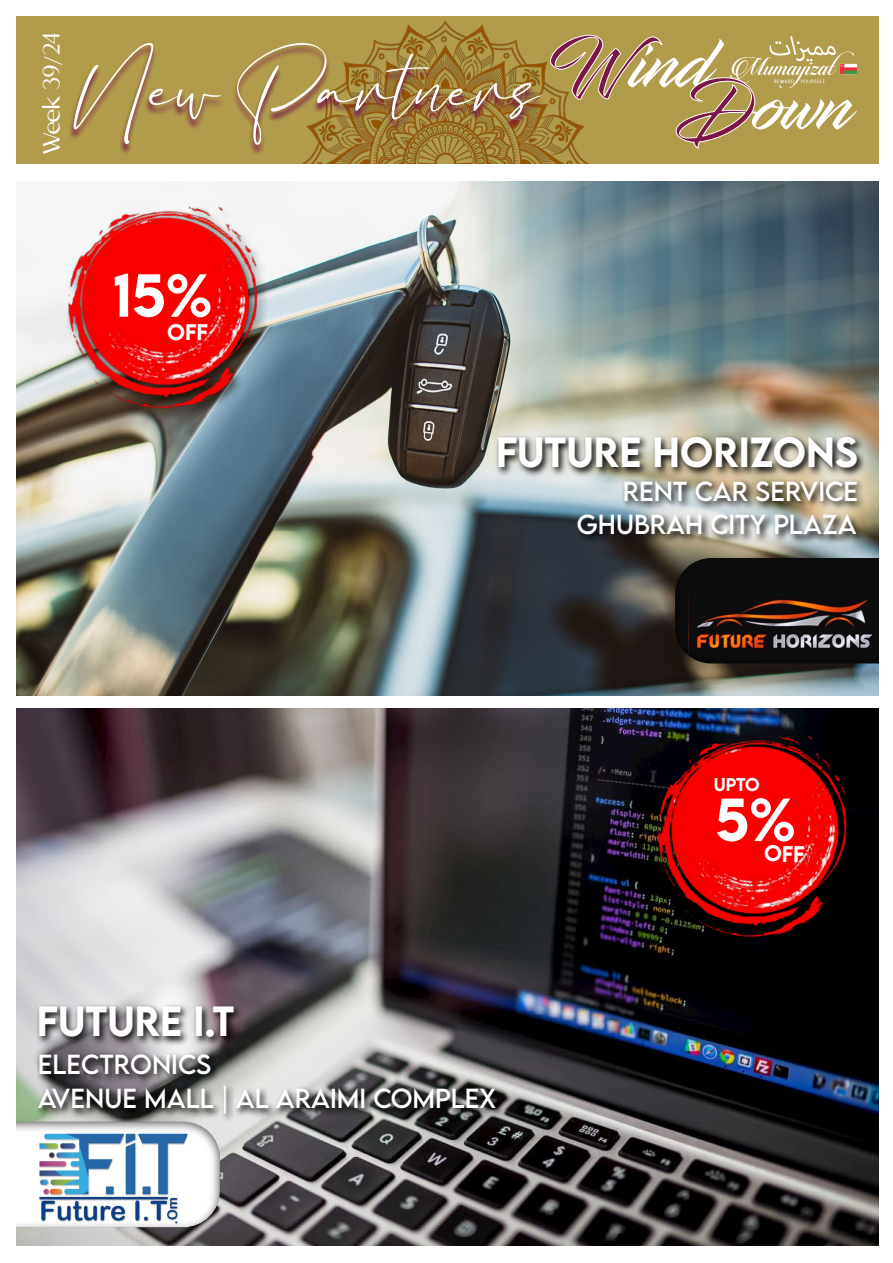
<style>
.page{position:relative;width:893px;height:1263px;background:#fff}
.page>*{position:absolute;margin:0;border:0;box-sizing:border-box;transform-origin:0 0}
.t1{font:81.15px "Bacalisties";color:#fff}
.t2{font:71.7px "Infinite Stroke";color:#fff}
.t3{font:500 54px "LEMONMILK";color:#fff}
.t4{font:500 37.5px "LEMONMILK";color:#fff}
.t5{font:24.6px/33.8px "LEMONMILK";color:#fff;text-align:right}
.t6{font:23.7px "APOLLO";color:#fff}
.t7{font:500 16.5px "LEMONMILK";color:#fff}
.s1{color:#7b1647}
</style>
<div class="page">
<div style="left:1px;top:8px;width:890px;height:165px;background:#b09c4b"></div>
<img style="left:16px;top:181px;width:863px;height:515px">
<div style="left:661px;top:557px;width:232px;height:117px;background:#000;opacity:.64"></div>
<img style="left:299px;top:20px;width:293px;height:145px">
<div style="left:1px;top:165px;width:885px;height:16px;background:#fff"></div>
<img style="left:16px;top:181px;width:302px;height:274px">
<img style="left:16px;top:708px;width:863px;height:538px">
<div style="left:0;top:1110px;width:233px;height:117px;background:#000;opacity:.64"></div>
<img style="left:603px;top:694px;width:276px;height:290px">
<div style="left:1px;top:0;width:15px;height:1259px;background:#fff"></div>
<div style="left:880px;top:0;width:13px;height:1260px;background:#fff"></div>
<div style="left:68px;top:44px;width:478px;height:112px;background:#6f004a;opacity:.93"></div>
<svg style="left:495px;top:434px;width:372px;height:43px;background:#8d8a7e"></svg>
<svg style="left:621px;top:478px;width:245px;height:33px;background:#9d9a8b"></svg>
<img style="left:575px;top:511px;width:290px;height:33px">
<img style="left:731px;top:37px;width:126px;height:51px">
<div style="left:0;top:0;width:893px;height:15px;background:#fff"></div>
<svg style="left:36px;top:1003px;width:208px;height:44px;background:#817d80"></svg>
<svg style="left:36px;top:1051px;width:184px;height:32px;background:#626063"></svg>
<svg style="left:35px;top:1083px;width:470px;height:40px;background:#6c6c6b"></svg>
<svg style="left:765px;top:845px;width:39px;height:17px"></svg>
<svg style="left:168px;top:324px;width:39px;height:17px"></svg>
<p class="t6" style="left:37px;top:154px;width:122px;rotate:-90deg">Week 39/24</p>
<h1 class="t1" style="left:74px;top:20px;width:468px">New Partners</h1>
<h2 class="t2" style="left:549px;top:20px;width:169px"><span class="s1">W</span>ind</h2>
<h2 class="t2" style="left:684px;top:62px;width:173px"><span class="s1">D</span>own</h2>
<h3 class="t3" style="left:113px;top:260px;width:101px">15%</h3>
<h3 class="t4" style="left:496px;top:427px;width:361px">FUTURE HORIZONS</h3>
<p class="t5" style="left:577px;top:474px;width:283px">RENT CAR SERVICE<br>GHUBRAH CITY PLAZA</p>
<p class="t7" style="left:714px;top:774px;width:47px">upto</p>
<h3 class="t4" style="left:37px;top:996px;width:198px">FUTURE I.T</h3>
<p class="t5" style="left:38px;top:1047px;width:460px;line-height:34.5px;text-align:left">ELECTRONICS<br>AVENUE MALL | AL ARAIMI COMPLEX</p>
<h3 class="t3" style="left:715px;top:784px;width:82px">5%</h3>
</div>
